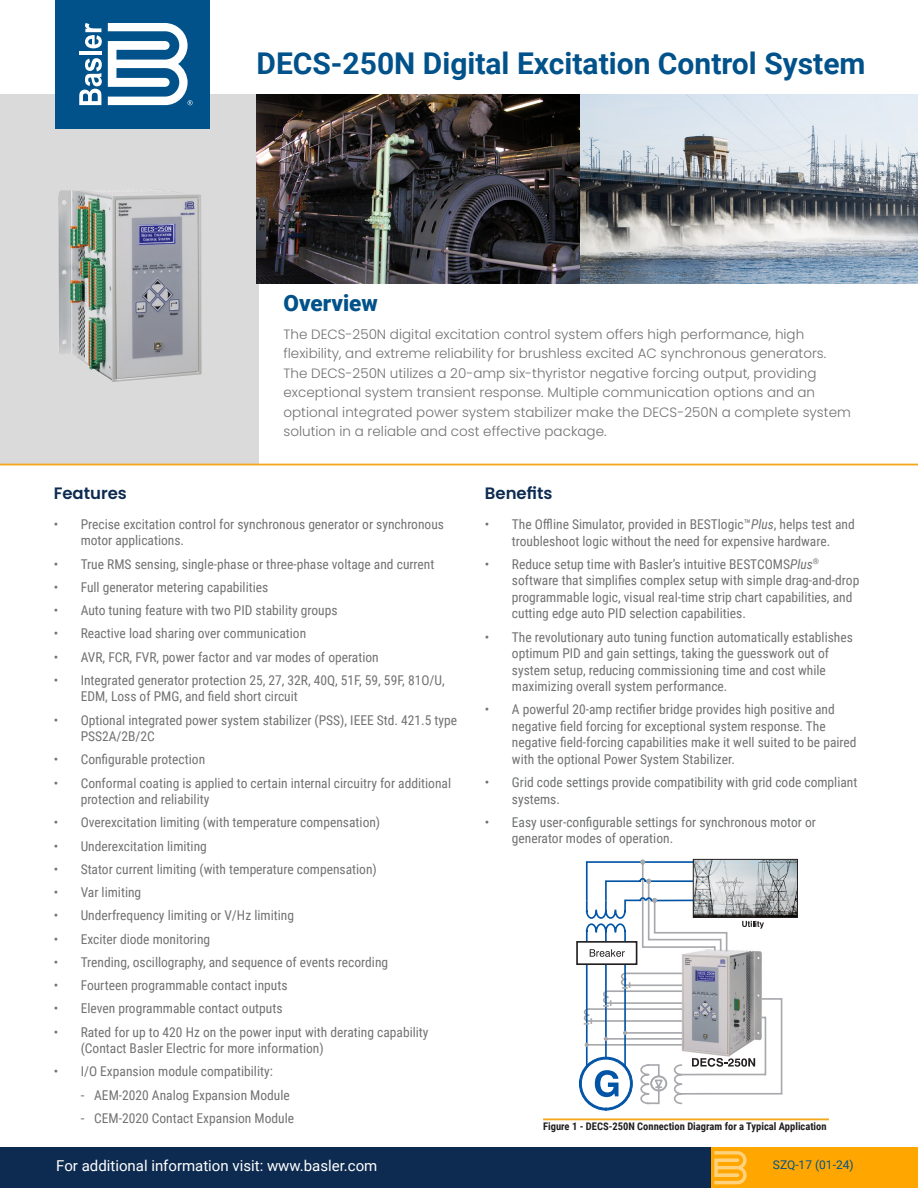
<style>
.page{position:relative;width:918px;height:1188px;background:#fff}
.page>*{position:absolute;margin:0;border:0;box-sizing:border-box;transform-origin:0 0}
._01_Title__Page_1{font:700 30px "Roboto";color:#01528a}
._02_Product_Description__Heading{font:900 22.5px "Roboto";color:#01528a}
._04_Features_Benefits__Heading{font:600 16.5px "Poppins";color:#0d2b51}
.t1{font:15px "Roboto";color:#fff}
.t2{font:13.5px/16.5px "Roboto Condensed";color:#717271}
._03_Product_Description__Body{font:300 13.5px/19.5px "Poppins";color:#717271}
.t3{font:13.5px/16.5px "Roboto Condensed";color:#6f7171}
._08_P_N_and_Date{font:12px "Roboto";color:#01528a}
._07_Figure_caption{font:700 10.5px "Roboto Condensed";color:#231f20}
.s1{font-family:"Roboto"}
.s2{font-style:italic}
</style>
<div class="page">
<div style="left:0;top:94px;width:259px;height:371px;background:#dbdada"></div>
<div style="left:56px;top:0;width:154px;height:129px;background:#01528a"></div>
<svg style="left:108px;top:23px;width:85px;height:82px"></svg>
<svg style="left:79px;top:58px;width:23px;height:47px"></svg>
<hr style="left:79px;top:51px;width:22px;height:4px;background:#fff">
<svg style="left:85px;top:23px;width:17px;height:25px"></svg>
<hr style="left:0;top:464px;width:918px;height:1px;background:#f4a81c">
<div style="left:711px;top:1148px;width:207px;height:40px;background:#ffa700"></div>
<div style="left:0;top:1148px;width:711px;height:40px;background:#0d2b51"></div>
<svg style="left:714px;top:1151px;width:33px;height:33px"></svg>
<img style="left:580px;top:94px;width:338px;height:190px">
<img style="left:256px;top:94px;width:324px;height:190px">
<img style="left:58px;top:190px;width:144px;height:192px">
<img style="left:784px;top:861px;width:12px;height:55px">
<div style="left:693px;top:859px;width:105px;height:59px;border:1px solid #231f20"></div>
<svg style="left:579px;top:859px;width:205px;height:251px"></svg>
<div style="left:576px;top:941px;width:61px;height:24px;border:2px solid #231f20"></div>
<hr style="left:543px;top:1118px;width:286px;height:2px;background:#f4a81c">
<p class="_01_Title__Page_1" style="left:256px;top:43px;width:611px">DECS-250N Digital Excitation Control System</p>
<p class="_02_Product_Description__Heading" style="left:284px;top:287px;width:96px">Overview</p>
<p class="_03_Product_Description__Body" style="left:284px;top:324px;width:569px">The DECS-250N digital excitation control system offers high performance, high flexibility, and extreme reliability for brushless excited AC synchronous generators.<br>The DECS-250N utilizes a 20-amp six-thyristor negative forcing output, providing exceptional system transient response. Multiple communication options and an optional integrated power system stabilizer make the DECS-250N a complete system solution in a reliable and cost effective package.</p>
<p class="_04_Features_Benefits__Heading" style="left:54px;top:484px;width:75px">Features</p>
<p class="t2" style="left:81px;top:515px;width:365px;text-indent:-27px">• Precise excitation control for synchronous generator or synchronous motor applications.</p>
<p class="t2" style="left:54px;top:555px;width:382px">• True RMS sensing, single-phase or three-phase voltage and current</p>
<p class="t2" style="left:54px;top:578px;width:216px">• Full generator metering capabilities</p>
<p class="t2" style="left:54px;top:602px;width:285px">• Auto tuning feature with two PID stability groups</p>
<p class="t2" style="left:54px;top:625px;width:254px">• Reactive load sharing over communication</p>
<p class="t2" style="left:54px;top:648px;width:327px">• AVR, FCR, FVR, power factor and var modes of operation</p>
<p class="t2" style="left:81px;top:671px;width:366px;text-indent:-27px">• Integrated generator protection 25, 27, 32R, 40Q, 51F, 59, 59F, 81O/U,<br>EDM, Loss of PMG, and field short circuit</p>
<p class="t2" style="left:81px;top:711px;width:378px;text-indent:-27px">• Optional integrated power system stabilizer (PSS), IEEE Std. 421.5 type<br>PSS2A/2B/2C</p>
<p class="t2" style="left:54px;top:751px;width:153px">• Configurable protection</p>
<p class="t2" style="left:81px;top:774px;width:372px;text-indent:-27px">• Conformal coating is applied to certain internal circuitry for additional protection and reliability</p>
<p class="t2" style="left:54px;top:814px;width:328px">• Overexcitation limiting (with temperature compensation)</p>
<p class="t2" style="left:54px;top:837px;width:155px">• Underexcitation limiting</p>
<p class="t2" style="left:54px;top:860px;width:325px">• Stator current limiting (with temperature compensation)</p>
<p class="t2" style="left:54px;top:884px;width:89px">• Var limiting</p>
<p class="t2" style="left:54px;top:907px;width:242px">• Underfrequency limiting or V/Hz limiting</p>
<p class="t2" style="left:54px;top:930px;width:158px">• Exciter diode monitoring</p>
<p class="t2" style="left:54px;top:953px;width:336px">• Trending, oscillography, and sequence of events recording</p>
<p class="t2" style="left:54px;top:977px;width:235px">• Fourteen programmable contact inputs</p>
<p class="t2" style="left:54px;top:1000px;width:230px">• Eleven programmable contact outputs</p>
<p class="t2" style="left:81px;top:1023px;width:349px;text-indent:-27px">• Rated for up to 420 Hz on the power input with derating capability (Contact Basler Electric for more information)</p>
<p class="t2" style="left:54px;top:1063px;width:221px">• I/O Expansion module compatibility:</p>
<p class="t2" style="left:81px;top:1086px;width:211px"><span class="s1">-</span> AEM-2020 Analog Expansion Module</p>
<p class="t2" style="left:81px;top:1109px;width:215px"><span class="s1">-</span> CEM-2020 Contact Expansion Module</p>
<p class="t1" style="left:56px;top:1155px;width:323px">For additional information visit: www.basler.com</p>
<p class="_04_Features_Benefits__Heading" style="left:485px;top:484px;width:69px">Benefits</p>
<p class="t2" style="left:485px;top:516px;width:371px;text-align:center">• The Offline Simulator, provided in BESTlogic™<span class="s2">Plus</span>, helps test and troubleshoot logic without the need for expensive hardware.</p>
<p class="t2" style="left:512px;top:555px;width:349px;text-indent:-27px">• Reduce setup time with Basler’s intuitive BESTCOMS<span class="s2">Plus</span><sup>® </sup>software that simplifies complex setup with simple drag-and-drop programmable logic, visual real-time strip chart capabilities, and cutting edge auto PID selection capabilities.</p>
<p class="t2" style="left:512px;top:628px;width:343px;text-indent:-27px">• The revolutionary auto tuning function automatically establishes optimum PID and gain settings, taking the guesswork out of system setup, reducing commissioning time and cost while maximizing overall system performance.</p>
<p class="t2" style="left:512px;top:701px;width:346px;text-indent:-27px">• A powerful 20-amp rectifier bridge provides high positive and negative field forcing for exceptional system response. The negative field-forcing capabilities make it well suited to be paired with the optional Power System Stabilizer.</p>
<p class="t3" style="left:512px;top:774px;width:347px;text-indent:-27px">• Grid code settings provide compatibility with grid code compliant systems.</p>
<p class="t3" style="left:512px;top:813px;width:306px;text-indent:-27px">• Easy user-configurable settings for synchronous motor or generator modes of operation.</p>
<p class="_07_Figure_caption" style="left:543px;top:1119px;width:285px">Figure 1 - DECS-250N Connection Diagram for a Typical Application</p>
<p class="_08_P_N_and_Date" style="left:773px;top:1157px;width:82px">SZQ-17 (01-24)</p>
</div>
